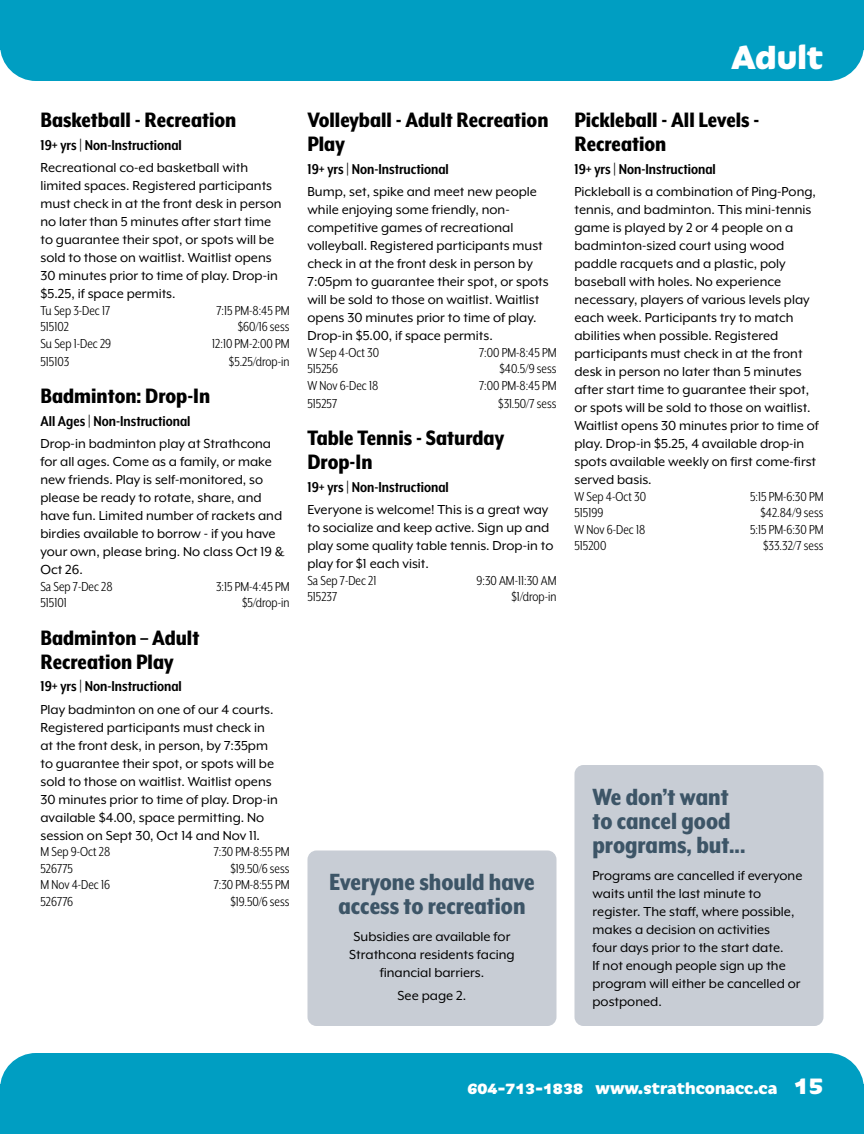
<style>
.page{position:relative;width:864px;height:1134px;background:#fff}
.page>*{position:absolute;margin:0;border:0;box-sizing:border-box;transform-origin:0 0}
.t1{font:800 36px "Iskra";color:#fff}
.t2{font:800 27px/24px "Mr Eaves XL Mod Nar OT";color:#3d5567;text-align:center}
.t3{font:800 24px/24px "Mr Eaves XL Mod Nar OT";color:#000}
.t4{font:800 18px "Iskra";color:#fff}
.t5{font:700 16.5px "Mr Eaves XL Mod Nar OT";color:#000}
.t6{font:15px/18px "Mr Eaves XL Mod OT";color:#000}
.t7{font:15px "Mr Eaves XL San Nar OT";color:#000}
.s1{font-size:27px}
</style>
<div class="page">
<div style="left:0;top:0;width:864px;height:81px;background:#009ec2"></div>
<div style="left:1px;top:1053px;width:863px;height:81px;background:#009ec2"></div>
<svg style="left:0;top:1081px;width:1px;height:53px"></svg>
<div style="left:308px;top:850px;width:248px;height:176px;background:#c8cdd5;border-radius:9px"></div>
<div style="left:574px;top:765px;width:250px;height:261px;background:#c8cdd5;border-radius:9px"></div>
<h3 class="t3" style="left:40px;top:108px;width:197px">Basketball - Recreation</h3>
<p class="t5" style="left:40px;top:136px;width:143px">19+ yrs | Non-Instructional</p>
<p class="t6" style="left:40px;top:159px;width:243px">Recreational co-ed basketball with limited spaces. Registered participants must check in at the front desk in person no later than 5 minutes after start time to guarantee their spot, or spots will be sold to those on waitlist. Waitlist opens 30 minutes prior to time of play. Drop-in $5.25, if space permits.</p>
<p class="t7" style="left:40px;top:303px;width:71px">Tu Sep 3-Dec 17</p>
<p class="t7" style="left:216px;top:303px;width:75px">7:15 PM-8:45 PM</p>
<p class="t7" style="left:40px;top:319px;width:30px">515102</p>
<p class="t7" style="left:238px;top:319px;width:53px">$60/16 sess</p>
<p class="t7" style="left:40px;top:336px;width:72px">Su Sep 1-Dec 29</p>
<p class="t7" style="left:212px;top:336px;width:79px">12:10 PM-2:00 PM</p>
<p class="t7" style="left:40px;top:354px;width:30px">515103</p>
<p class="t7" style="left:229px;top:354px;width:62px">$5.25/drop-in</p>
<h3 class="t3" style="left:40px;top:384px;width:171px">Badminton: Drop-In</h3>
<p class="t5" style="left:40px;top:412px;width:152px">All Ages | Non-Instructional</p>
<p class="t6" style="left:40px;top:435px;width:246px">Drop-in badminton play at Strathcona for all ages. Come as a family, or make new friends. Play is self-monitored, so please be ready to rotate, share, and have fun. Limited number of rackets and birdies available to borrow - if you have your own, please bring. No class Oct 19 &amp; Oct 26.</p>
<p class="t7" style="left:40px;top:579px;width:74px">Sa Sep 7-Dec 28</p>
<p class="t7" style="left:216px;top:579px;width:75px">3:15 PM-4:45 PM</p>
<p class="t7" style="left:40px;top:595px;width:28px">515101</p>
<p class="t7" style="left:242px;top:595px;width:49px">$5/drop-in</p>
<h3 class="t3" style="left:40px;top:625px;width:160px">Badminton – Adult<br>Recreation Play</h3>
<p class="t5" style="left:40px;top:677px;width:143px">19+ yrs | Non-Instructional</p>
<p class="t6" style="left:40px;top:700px;width:239px">Play badminton on one of our 4 courts.<br>Registered participants must check in at the front desk, in person, by 7:35pm to guarantee their spot, or spots will be sold to those on waitlist. Waitlist opens 30 minutes prior to time of play. Drop-in available $4.00, space permitting. No session on Sept 30, Oct 14 and Nov 11.</p>
<p class="t7" style="left:40px;top:844px;width:71px">M Sep 9-Oct 28</p>
<p class="t7" style="left:214px;top:844px;width:77px">7:30 PM-8:55 PM</p>
<p class="t7" style="left:40px;top:861px;width:34px">526775</p>
<p class="t7" style="left:230px;top:861px;width:61px">$19.50/6 sess</p>
<p class="t7" style="left:40px;top:877px;width:71px">M Nov 4-Dec 16</p>
<p class="t7" style="left:214px;top:877px;width:77px">7:30 PM-8:55 PM</p>
<p class="t7" style="left:40px;top:894px;width:34px">526776</p>
<p class="t7" style="left:230px;top:894px;width:61px">$19.50/6 sess</p>
<h3 class="t3" style="left:308px;top:108px;width:243px">Volleyball - Adult Recreation<br>Play</h3>
<p class="t5" style="left:308px;top:160px;width:143px">19+ yrs | Non-Instructional</p>
<p class="t6" style="left:308px;top:183px;width:243px">Bump, set, spike and meet new people while enjoying some friendly, non&shy;competitive games of recreational volleyball. Registered participants must check in at the front desk in person by 7:05pm to guarantee their spot, or spots will be sold to those on waitlist. Waitlist opens 30 minutes prior to time of play.<br>Drop-in $5.00, if space permits.</p>
<p class="t7" style="left:308px;top:345px;width:73px">W Sep 4-Oct 30</p>
<p class="t7" style="left:479px;top:345px;width:79px">7:00 PM-8:45 PM</p>
<p class="t7" style="left:308px;top:361px;width:32px">515256</p>
<p class="t7" style="left:499px;top:361px;width:59px">$40.5/9 sess</p>
<p class="t7" style="left:308px;top:378px;width:72px">W Nov 6-Dec 18</p>
<p class="t7" style="left:479px;top:378px;width:79px">7:00 PM-8:45 PM</p>
<p class="t7" style="left:308px;top:396px;width:31px">515257</p>
<p class="t7" style="left:498px;top:396px;width:60px">$31.50/7 sess</p>
<h3 class="t3" style="left:308px;top:426px;width:198px">Table Tennis - Saturday<br>Drop-In</h3>
<p class="t5" style="left:308px;top:478px;width:143px">19+ yrs | Non-Instructional</p>
<p class="t6" style="left:308px;top:501px;width:247px">Everyone is welcome! This is a great way to socialize and keep active. Sign up and play some quality table tennis. Drop-in to play for $1 each visit.</p>
<p class="t7" style="left:308px;top:573px;width:71px">Sa Sep 7-Dec 21</p>
<p class="t7" style="left:477px;top:573px;width:81px">9:30 AM-11:30 AM</p>
<p class="t7" style="left:308px;top:589px;width:31px">515237</p>
<p class="t7" style="left:512px;top:589px;width:46px">$1/drop-in</p>
<h2 class="t2" style="left:329px;top:870px;width:207px">Everyone should have access to recreation</h2>
<p class="t6" style="left:349px;top:928px;width:167px;text-align:center">Subsidies are available for<br>Strathcona residents facing financial barriers.</p>
<p class="t6" style="left:398px;top:986px;width:70px">See page 2.</p>
<h1 class="t1" style="left:731px;top:30px;width:94px">Adult</h1>
<h3 class="t3" style="left:574px;top:108px;width:186px">Pickleball - All Levels -<br>Recreation</h3>
<p class="t5" style="left:574px;top:160px;width:143px">19+ yrs | Non-Instructional</p>
<p class="t6" style="left:574px;top:183px;width:246px">Pickleball is a combination of Ping-Pong, tennis, and badminton. This mini-tennis game is played by 2 or 4 people on a badminton-sized court using wood paddle racquets and a plastic, poly baseball with holes. No experience necessary, players of various levels play each week. Participants try to match abilities when possible. Registered participants must check in at the front desk in person no later than 5 minutes after start time to guarantee their spot, or spots will be sold to those on waitlist.<br>Waitlist opens 30 minutes prior to time of play. Drop-in $5.25, 4 available drop-in spots available weekly on first come-first served basis.</p>
<p class="t7" style="left:574px;top:489px;width:73px">W Sep 4-Oct 30</p>
<p class="t7" style="left:750px;top:489px;width:75px">5:15 PM-6:30 PM</p>
<p class="t7" style="left:574px;top:505px;width:30px">515199</p>
<p class="t7" style="left:760px;top:505px;width:65px">$42.84/9 sess</p>
<p class="t7" style="left:574px;top:522px;width:72px">W Nov 6-Dec 18</p>
<p class="t7" style="left:750px;top:522px;width:75px">5:15 PM-6:30 PM</p>
<p class="t7" style="left:574px;top:538px;width:33px">515200</p>
<p class="t7" style="left:763px;top:538px;width:62px">$33.32/7 sess</p>
<h2 class="t2" style="left:592px;top:784px;width:155px;text-align:left">We don’t want to cancel good programs, but...</h2>
<p class="t6" style="left:592px;top:866px;width:212px">Programs are cancelled if everyone waits until the last minute to register. The staff, where possible, makes a decision on activities<br>four days prior to the start date.<br>If not enough people sign up the program will either be cancelled or postponed.</p>
<p class="t4" style="left:468px;top:1074px;width:357px">604-713-1838 www.strathconacc.ca <span class="s1">15</span></p>
</div>
